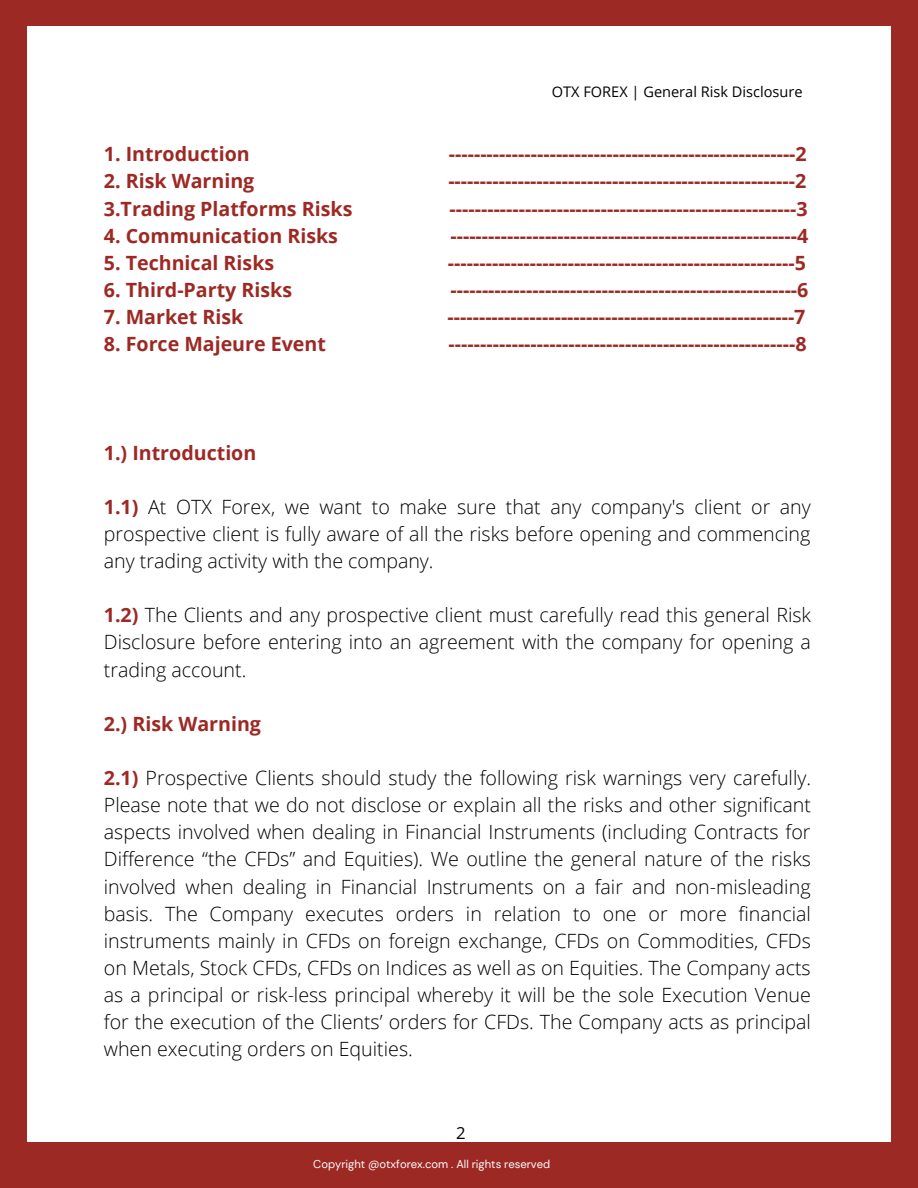
<style>
.page{position:relative;width:918px;height:1188px;background:#fff}
.page>*{position:absolute;margin:0;border:0;box-sizing:border-box;transform-origin:0 0}
.t1{font:300 19.65px/27.2px "Open Sans";color:#000;text-align:justify}
.t2{font:700 19.65px "Open Sans";color:#9d2924}
.t3{font:16.65px "Open Sans";color:#000}
.t4{font:14.55px "Open Sans";color:#000}
.t5{font:11.25px "DM Sans";color:#fff}
.s1{font-weight:700;color:#9d2924}
</style>
<div class="page">
<div style="left:0;top:0;width:918px;height:1142px;background:#9d2924"></div>
<div style="left:27px;top:26px;width:863px;height:1118px;background:#fff"></div>
<div style="left:0;top:1142px;width:918px;height:46px;background:#9d2924"></div>
<p class="t4" style="left:552px;top:82px;width:252px">OTX FOREX | General Risk Disclosure</p>
<p class="t2" style="left:104px;top:140px;width:147px">1. Introduction</p>
<p class="t2" style="left:449px;top:140px;width:359px">-------------------------------------------------------2</p>
<p class="t2" style="left:104px;top:167px;width:152px">2. Risk Warning</p>
<p class="t2" style="left:448px;top:167px;width:359px">-------------------------------------------------------2</p>
<p class="t2" style="left:104px;top:195px;width:250px">3.Trading Platforms Risks</p>
<p class="t2" style="left:450px;top:195px;width:359px">-------------------------------------------------------3</p>
<p class="t2" style="left:104px;top:222px;width:236px">4. Communication Risks</p>
<p class="t2" style="left:450px;top:222px;width:359px">-------------------------------------------------------4</p>
<p class="t2" style="left:104px;top:249px;width:172px">5. Technical Risks</p>
<p class="t2" style="left:448px;top:249px;width:359px">-------------------------------------------------------5</p>
<p class="t2" style="left:104px;top:276px;width:190px">6. Third-Party Risks</p>
<p class="t2" style="left:450px;top:276px;width:359px">-------------------------------------------------------6</p>
<p class="t2" style="left:104px;top:303px;width:141px">7. Market Risk</p>
<p class="t2" style="left:448px;top:303px;width:359px">-------------------------------------------------------7</p>
<p class="t2" style="left:104px;top:330px;width:224px">8. Force Majeure Event</p>
<p class="t2" style="left:449px;top:330px;width:359px">-------------------------------------------------------8</p>
<p class="t2" style="left:104px;top:439px;width:154px">1.) Introduction</p>
<p class="t1" style="left:104px;top:493px;width:709px"><span class="s1">1.1)</span> At OTX Forex, we want to make sure that any company's client or any prospective client is fully aware of all the risks before opening and commencing any trading activity with the company.</p>
<p class="t1" style="left:104px;top:601px;width:709px"><span class="s1">1.2)</span> The Clients and any prospective client must carefully read this general Risk Disclosure before entering into an agreement with the company for opening a trading account.</p>
<p class="t2" style="left:104px;top:710px;width:159px">2.) Risk Warning</p>
<p class="t1" style="left:104px;top:764px;width:709px"><span class="s1">2.1)</span> Prospective Clients should study the following risk warnings very carefully.<br>Please note that we do not disclose or explain all the risks and other significant aspects involved when dealing in Financial Instruments (including Contracts for Difference “the CFDs” and Equities). We outline the general nature of the risks involved when dealing in Financial Instruments on a fair and non-misleading basis. The Company executes orders in relation to one or more financial instruments mainly in CFDs on foreign exchange, CFDs on Commodities, CFDs on Metals, Stock CFDs, CFDs on Indices as well as on Equities. The Company acts as a principal or risk-less principal whereby it will be the sole Execution Venue for the execution of the Clients’ orders for CFDs. The Company acts as principal when executing orders on Equities.</p>
<p class="t3" style="left:456px;top:1121px;width:11px">2</p>
<p class="t5" style="left:313px;top:1157px;width:226px">Coighight 020 Otxfocom . All All rights res</p>
<p class="t5" style="left:544px;top:1157px;width:25px">rved</p>
<p class="t5" style="left:297px;top:1157px;width:255px">Copyrpyrt @2@otxforex.rex.com .rights reserved</p>
</div>
